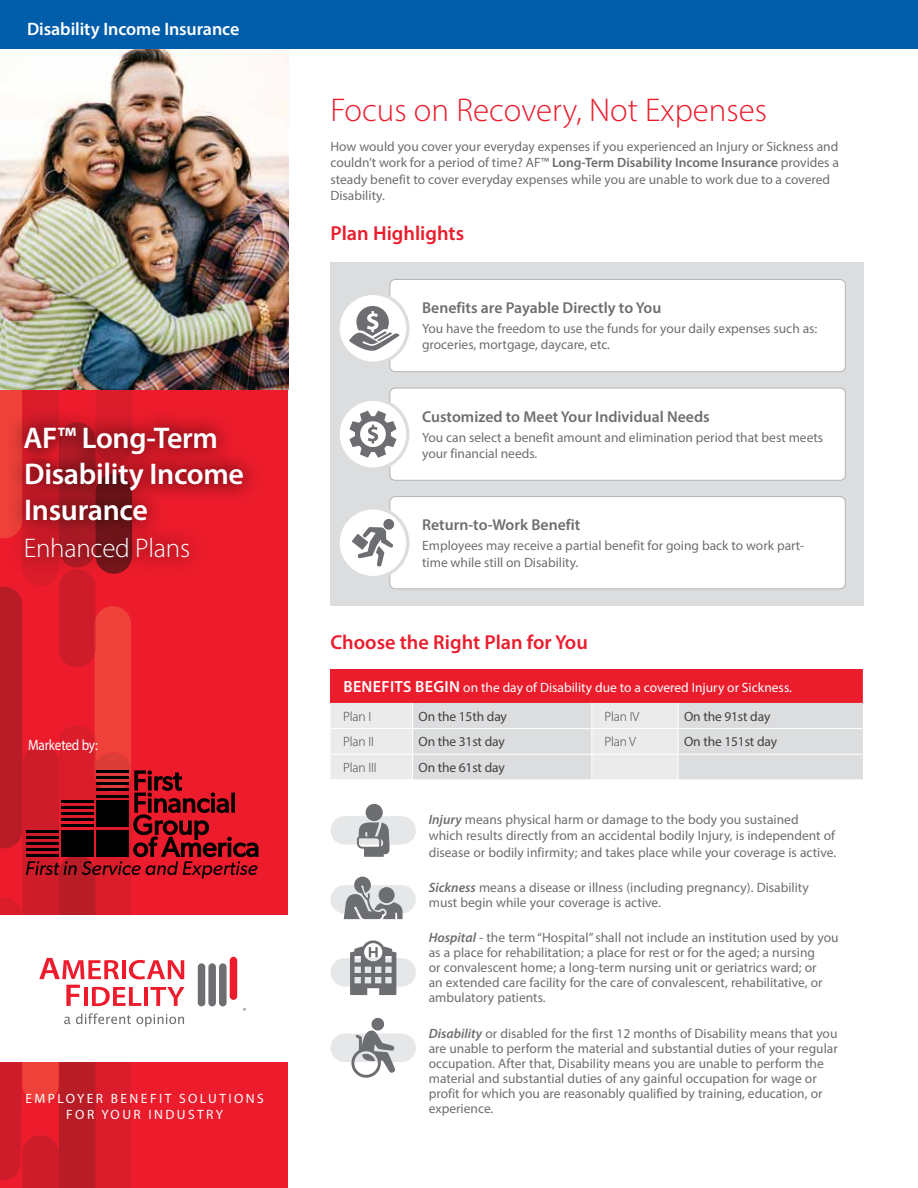
<style>
.page{position:relative;width:918px;height:1188px;background:#fff}
.page>*{position:absolute;margin:0;border:0;box-sizing:border-box;transform-origin:0 0}
.t1{font:300 33px "Myriad Pro";color:#eb1d2d}
.t2{font:600 30px/36px "Myriad Pro";letter-spacing:-.01em;color:#fff}
.t3{font:300 27px "Myriad Pro";letter-spacing:-.01em;color:#fff}
.t4{font:600 20.25px "Myriad Pro";color:#eb1d2d}
.t5{font:600 18px "Myriad Pro";letter-spacing:-.005em;color:#fff}
.t6{font:600 15.75px "Myriad Pro";color:#6d6e71}
.t7{font:15px "Myriad Pro";letter-spacing:-.015em;color:#fff;scale:.88 1}
.t8{font:13.5px/15px "Myriad Pro";color:#6d6e71}
.t9{font:13.5px/28.5px "Myriad Pro";letter-spacing:.015em;color:#fff}
.t10{font:13.5px "Myriad Pro";letter-spacing:-.01em;color:#414042}
.t11{font:13.5px/16.2px "Myriad Pro";letter-spacing:.18em;color:#fff;text-align:center}
.t12{font:300 13.5px "Myriad Pro";letter-spacing:-.01em;color:#414042}
.s1{font-weight:600}
.s2{font-weight:600;font-size:16.2px}
.s3{font-weight:300;color:#414042}
.s4{font-weight:600;font-style:italic}
</style>
<div class="page">
<div style="left:0;top:390px;width:288px;height:798px;background:#ed1c2c"></div>
<svg style="left:0;top:390px;width:59px;height:148px;background:#e73333"></svg>
<svg style="left:96px;top:390px;width:36px;height:18px"></svg>
<div style="left:0;top:916px;width:294px;height:146px;background:#fff"></div>
<div style="left:330px;top:669px;width:533px;height:34px;background:#eb1d2d"></div>
<svg style="left:330px;top:703px;width:533px;height:76px;background:#e1e2e3"></svg>
<svg style="left:6px;top:408px;width:248px;height:161px"></svg>
<div style="left:345px;top:958px;width:57px;height:29px;background:#e6e7e8"></div>
<svg style="left:350px;top:940px;width:46px;height:55px"></svg>
<svg style="left:344px;top:877px;width:59px;height:42px"></svg>
<div style="left:345px;top:816px;width:57px;height:29px;background:#e6e7e8"></div>
<svg style="left:357px;top:822px;width:33px;height:35px"></svg>
<div style="left:366px;top:804px;width:17px;height:17px;background:#6d6e71;border-radius:50%"></div>
<div style="left:330px;top:262px;width:534px;height:344px;background:#dcddde"></div>
<div style="left:390px;top:280px;width:455px;height:92px;background:#fff;border-radius:5px"></div>
<div style="left:390px;top:279px;width:455px;height:93px;border:1px solid #b1b4b6;border-radius:5px"></div>
<svg style="left:338px;top:293px;width:70px;height:70px"></svg>
<div style="left:336px;top:292px;width:74px;height:73px;border:3px solid #dcddde;border-radius:50%"></div>
<svg style="left:349px;top:306px;width:51px;height:46px"></svg>
<div style="left:390px;top:388px;width:455px;height:92px;background:#fff;border-radius:5px"></div>
<div style="left:390px;top:388px;width:455px;height:92px;border:1px solid #b1b4b6;border-radius:5px"></div>
<svg style="left:338px;top:399px;width:70px;height:70px"></svg>
<div style="left:336px;top:398px;width:74px;height:73px;border:3px solid #dcddde;border-radius:50%"></div>
<svg style="left:349px;top:411px;width:48px;height:47px;background:#bbbbbd"></svg>
<div style="left:390px;top:497px;width:455px;height:92px;background:#fff;border-radius:5px"></div>
<div style="left:390px;top:496px;width:455px;height:93px;border:1px solid #b1b4b6;border-radius:5px"></div>
<div style="left:338px;top:508px;width:70px;height:70px;background:#fff;border-radius:50%"></div>
<div style="left:336px;top:506px;width:74px;height:73px;border:3px solid #dcddde;border-radius:50%"></div>
<svg style="left:352px;top:527px;width:42px;height:40px"></svg>
<div style="left:383px;top:519px;width:11px;height:11px;background:#6d6e71;border-radius:50%"></div>
<div style="left:345px;top:1034px;width:57px;height:28px;background:#e6e7e8"></div>
<svg style="left:351px;top:1031px;width:45px;height:47px"></svg>
<div style="left:371px;top:1018px;width:13px;height:13px;background:#6d6e71;border-radius:50%"></div>
<svg style="left:0;top:569px;width:258px;height:619px"></svg>
<div style="left:97px;top:800px;width:32px;height:27px;background:#000"></div>
<hr style="left:26px;top:854px;width:32px;height:3px;background:#000">
<hr style="left:26px;top:830px;width:32px;height:2px;background:#000">
<hr style="left:26px;top:836px;width:32px;height:2px;background:#000">
<hr style="left:26px;top:842px;width:32px;height:3px;background:#000">
<hr style="left:26px;top:848px;width:32px;height:3px;background:#000">
<hr style="left:62px;top:825px;width:32px;height:2px;background:#000">
<hr style="left:62px;top:800px;width:32px;height:3px;background:#000">
<hr style="left:62px;top:806px;width:32px;height:3px;background:#000">
<hr style="left:62px;top:812px;width:32px;height:3px;background:#000">
<hr style="left:62px;top:819px;width:32px;height:2px;background:#000">
<img style="left:0;top:48px;width:288px;height:342px">
<div style="left:0;top:0;width:918px;height:48px;background:#005daa"></div>
<h3 class="t5" style="left:27px;top:17px;width:214px">Disability Income Insurance</h3>
<h2 class="t2" style="left:23px;top:419px;width:222px">AF™ Long-Term<br>Disability Income<br>Insurance</h2>
<h3 class="t3" style="left:24px;top:532px;width:168px">Enhanced Plans</h3>
<p class="t7" style="left:28px;top:736px;width:81px">Marketed by:</p>
<p class="t11" style="left:26px;top:1090px;width:240px">EMPLOYER BENEFIT SOLUTIONS<br>FOR YOUR INDUSTRY</p>
<h1 class="t1" style="left:330px;top:90px;width:438px">Focus on Recovery, Not Expenses</h1>
<p class="t8" style="left:330px;top:138px;width:510px;line-height:16.2px">How would you cover your everyday expenses if you experienced an Injury or Sickness and couldn’t work for a period of time? AF™ <span class="s1">Long-Term Disability Income Insurance</span> provides a steady benefit to cover everyday expenses while you are unable to work due to a covered Disability.</p>
<h3 class="t4" style="left:330px;top:221px;width:135px">Plan Highlights</h3>
<p class="t6" style="left:422px;top:298px;width:241px">Benefits are Payable Directly to You</p>
<p class="t8" style="left:422px;top:320px;width:397px;line-height:16.5px">You have the freedom to use the funds for your daily expenses such as: groceries, mortgage, daycare, etc.</p>
<p class="t6" style="left:422px;top:406px;width:289px">Customized to Meet Your Individual Needs</p>
<p class="t8" style="left:422px;top:429px;width:403px;line-height:16.5px">You can select a benefit amount and elimination period that best meets your financial needs.</p>
<p class="t6" style="left:422px;top:515px;width:160px">Return-to-Work Benefit</p>
<p class="t8" style="left:422px;top:537px;width:384px;line-height:16.5px">Employees may receive a partial benefit for going back to work part&shy;time while still on Disability.</p>
<h3 class="t4" style="left:330px;top:630px;width:259px">Choose the Right Plan for You</h3>
<p class="t9" style="left:343px;top:673px;width:450px"><span class="s2">BENEFITS BEGIN</span> on the day of Disability due to a covered Injury or Sickness.<br><span class="s3">Plan I</span></p>
<p class="t10" style="left:419px;top:708px;width:90px">On the 15th day</p>
<p class="t12" style="left:605px;top:708px;width:36px">Plan IV</p>
<p class="t10" style="left:684px;top:708px;width:88px">On the 91st day</p>
<p class="t12" style="left:343px;top:734px;width:32px">Plan II</p>
<p class="t10" style="left:419px;top:734px;width:88px">On the 31st day</p>
<p class="t12" style="left:605px;top:734px;width:33px">Plan V</p>
<p class="t10" style="left:684px;top:734px;width:95px">On the 151st day</p>
<p class="t12" style="left:343px;top:760px;width:35px">Plan III</p>
<p class="t10" style="left:419px;top:759px;width:88px">On the 61st day</p>
<p class="t8" style="left:429px;top:811px;width:409px;line-height:16.5px"><span class="s4">Injury</span> means physical harm or damage to the body you sustained which results directly from an accidental bodily Injury, is independent of disease or bodily infirmity; and takes place while your coverage is active.</p>
<p class="t8" style="left:429px;top:880px;width:382px"><span class="s4">Sickness</span> means a disease or illness (including pregnancy). Disability must begin while your coverage is active.</p>
<p class="t8" style="left:429px;top:930px;width:411px"><span class="s4">Hospital</span> - the term “Hospital” shall not include an institution used by you as a place for rehabilitation; a place for rest or for the aged; a nursing<br>or convalescent home; a long-term nursing unit or geriatrics ward; or<br>an extended care facility for the care of convalescent, rehabilitative, or ambulatory patients.</p>
<p class="t8" style="left:429px;top:1025px;width:411px"><span class="s4">Disability</span> or disabled for the first 12 months of Disability means that you are unable to perform the material and substantial duties of your regular occupation. After that, Disability means you are unable to perform the material and substantial duties of any gainful occupation for wage or profit for which you are reasonably qualified by training, education, or experience.</p>
</div>
